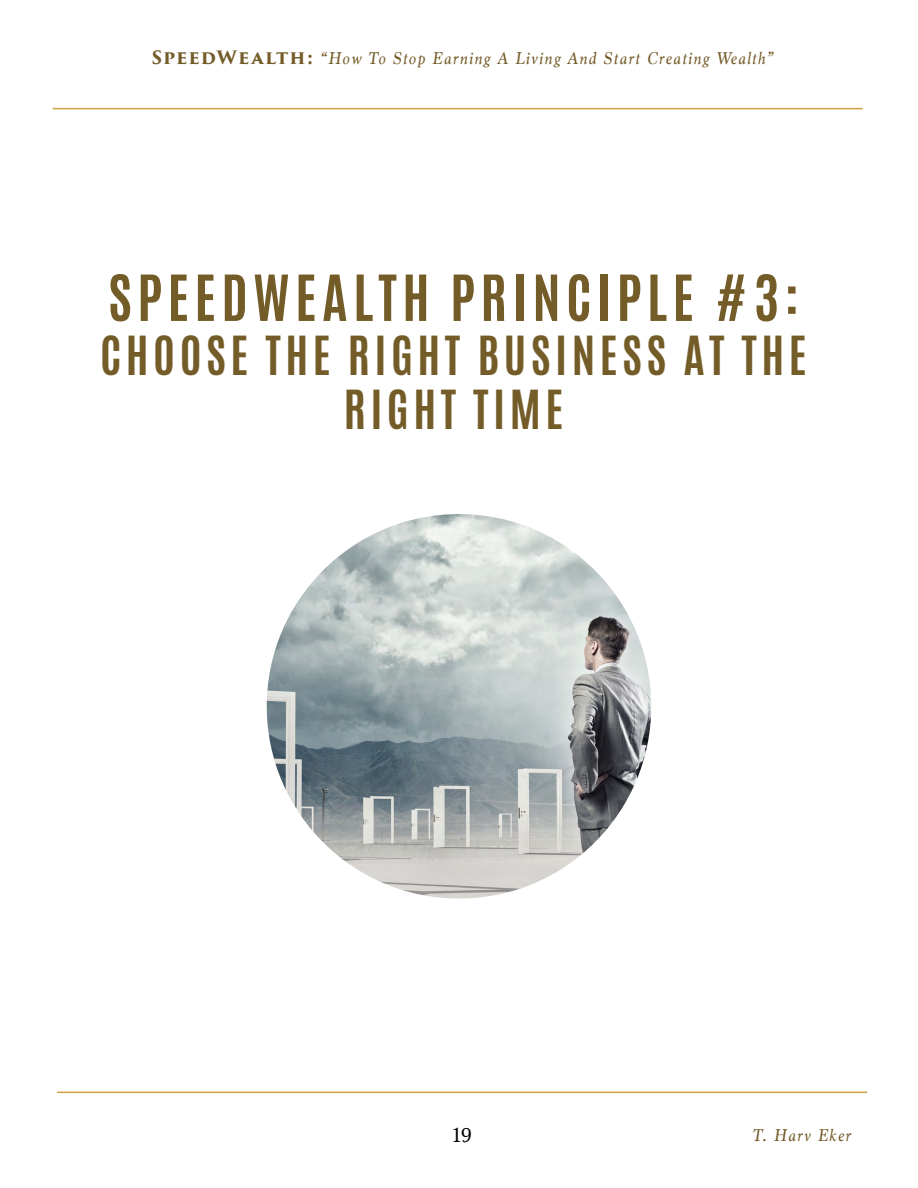
<style>
.page{position:relative;width:918px;height:1188px;background:#fff}
.page>*{position:absolute;margin:0;border:0;box-sizing:border-box;transform-origin:0 0}
.t1{font:700 54px "Antonio";letter-spacing:.1em;color:#745c29}
.t2{font:700 45px/54px "Antonio";letter-spacing:.1em;color:#745c29;text-align:center}
.t3{font:21px "Marion";color:#000}
.t4{font:italic 18px "Marion";letter-spacing:.075em;color:#745c29}
.s1{font-family:"Trajan Pro 3";font-weight:700;font-style:normal}
</style>
<div class="page">
<hr style="left:57px;top:1092px;width:810px;height:1px;background:#d29f42">
<hr style="left:53px;top:108px;width:810px;height:1px;background:#d29f42">
<img style="left:267px;top:514px;width:384px;height:385px;border-radius:192px">
<p class="t4" style="left:152px;top:47px;width:623px"><span class="s1">SpeedWealth:</span> “How To Stop Earning A Living And Start Creating Wealth”</p>
<h1 class="t1" style="left:108px;top:257px;width:693px">SPEEDWEALTH PRINCIPLE #3:</h1>
<h2 class="t2" style="left:100px;top:329px;width:708px">CHOOSE THE RIGHT BUSINESS AT THE<br>RIGHT TIME</h2>
<p class="t3" style="left:453px;top:1123px;width:20px">19</p>
<p class="t4" style="left:753px;top:1124px;width:100px">T. Harv Eker</p>
</div>
